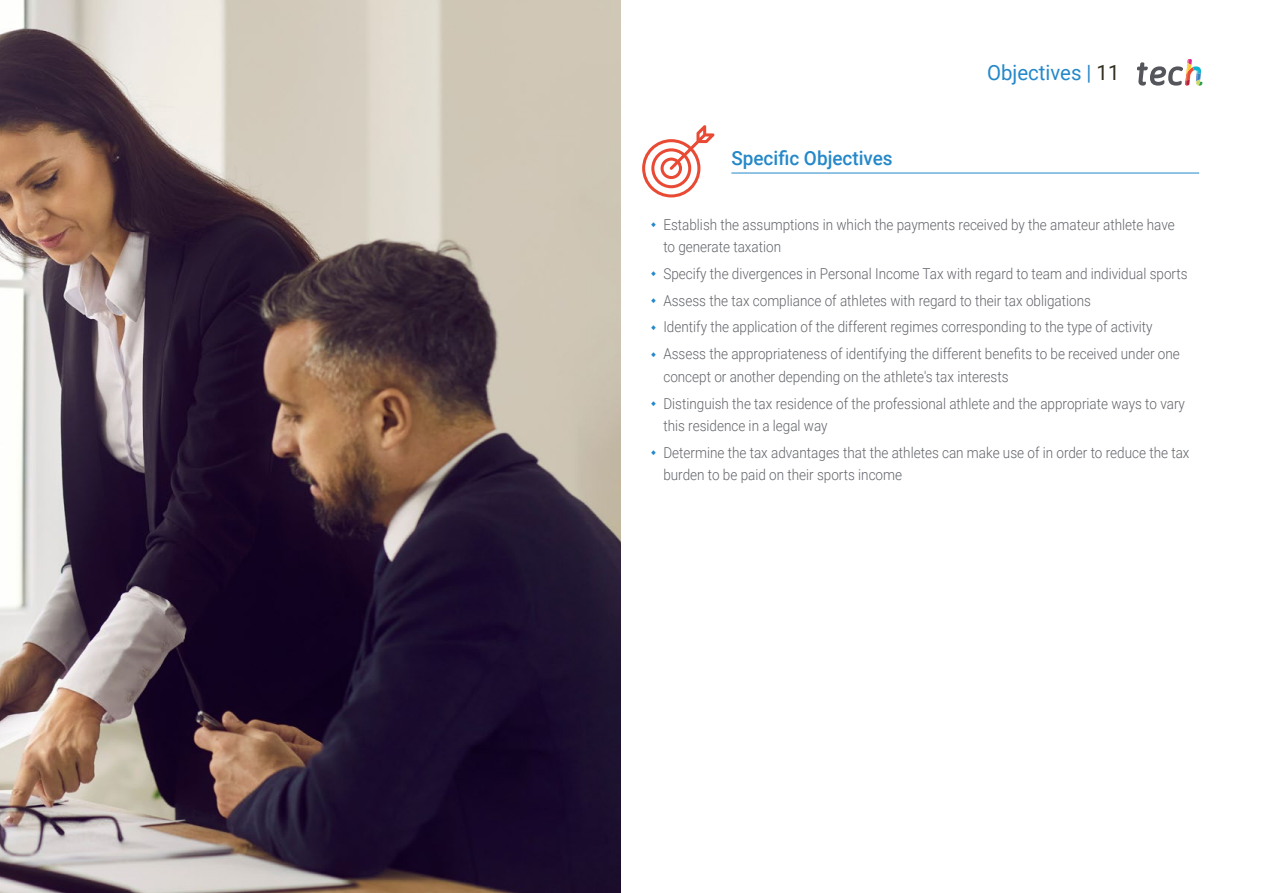
<style>
.page{position:relative;width:1263px;height:893px;background:#fff}
.page>*{position:absolute;margin:0;border:0;box-sizing:border-box;transform-origin:0 0}
.t1{font:21px "Roboto";color:#2488c9}
.t2{font:500 19.5px "Roboto";color:#2488c9}
.t3{font:300 15px/26.7px "Roboto";color:#61646a;scale:.9 1}
.s1{color:#312e20}
</style>
<div class="page">
<img style="left:0;top:0;width:621px;height:893px">
<hr style="left:731px;top:173px;width:468px;height:1px;background:#2488c9">
<svg style="left:642px;top:125px;width:72px;height:72px"></svg>
<svg style="left:1137px;top:59px;width:65px;height:27px"></svg>
<h2 class="t2" style="left:731px;top:144px;width:163px">Specific Objectives</h2>
<h1 class="t1" style="left:987px;top:57px;width:134px">Objectives | <span class="s1">11</span></h1>
<p class="t3" style="left:663px;top:213px;width:570px;line-height:22.5px">Establish the assumptions in which the payments received by the amateur athlete have to generate taxation</p>
<p class="t3" style="left:663px;top:260px;width:584px">Specify the divergences in Personal Income Tax with regard to team and individual sports Assess the tax compliance of athletes with regard to their tax obligations<br>Identify the application of the different regimes corresponding to the type of activity Assess the appropriateness of identifying the different benefits to be received under one</p>
<p class="t3" style="left:663px;top:362px;width:581px">concept or another depending on the athlete's tax interests<br>Distinguish the tax residence of the professional athlete and the appropriate ways to vary</p>
<p class="t3" style="left:663px;top:412px;width:586px">this residence in a legal way<br>Determine the tax advantages that the athletes can make use of in order to reduce the tax</p>
<p class="t3" style="left:663px;top:461px;width:267px">burden to be paid on their sports income</p>
</div>
